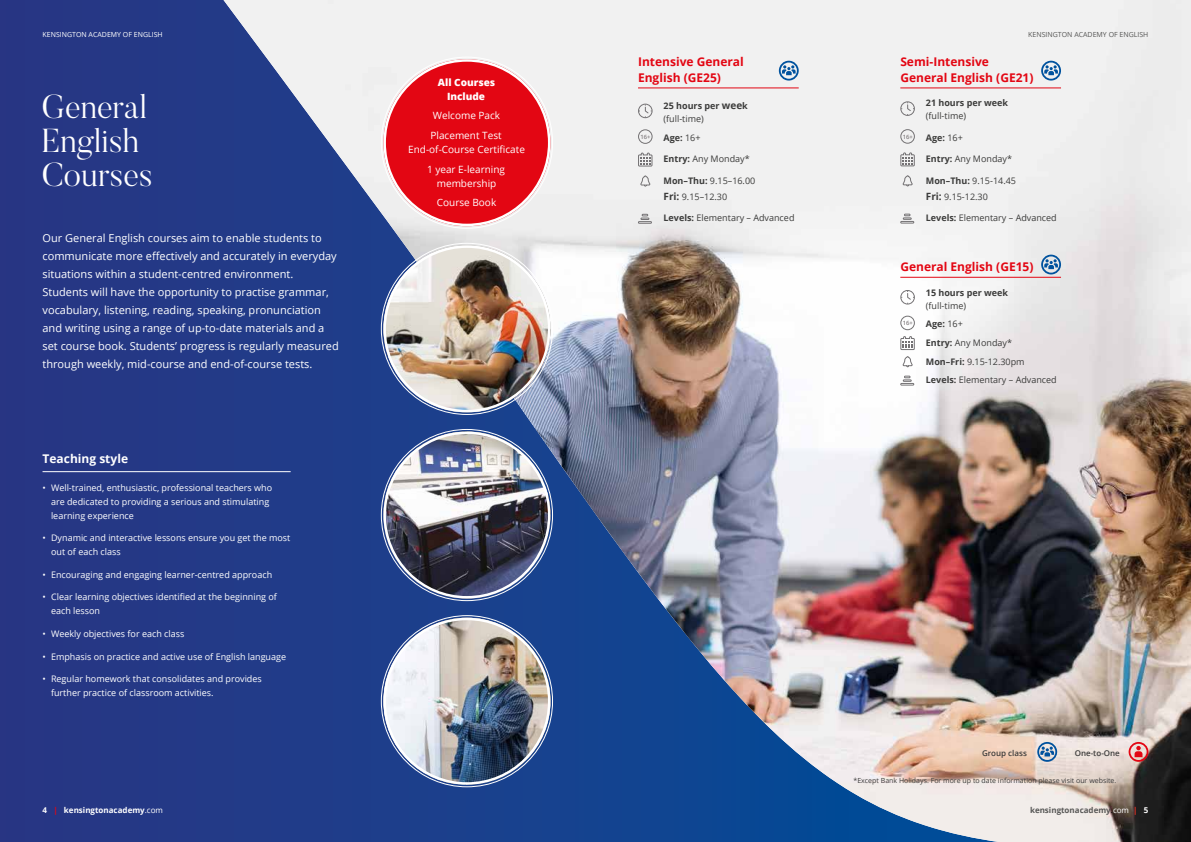
<style>
.page{position:relative;width:1191px;height:842px;background:#253885}
.page>*{position:absolute;margin:0;border:0;box-sizing:border-box;transform-origin:0 0}
.t1{font:300 33px/34px "Butler";color:#fff}
.t2{font:700 12px/16px "Open Sans";color:#e30613}
.t3{font:700 12px "Open Sans";color:#fff}
.t4{font:11px/18px "Open Sans";color:#fff}
.t5{font:10px/19.7px "Open Sans";color:#fff}
.t6{font:800 10px/14px "Open Sans";color:#fff;text-align:center}
.t7{font:9px/14px "Open Sans";color:#fff}
.t8{font:9px/18.7px "Open Sans";color:#3c3c3b}
.t9{font:700 9px/13px "Open Sans";color:#3c3c3b}
.t10{font:700 8px "Open Sans";color:#fff}
.t11{font:700 8px "Open Sans";color:#575756}
.t12{font:600 8px "Open Sans";color:#3c3c3b}
.t13{font:7px "Open Sans";color:#3c3c3b}
.t14{font:7px "Open Sans";color:#fff}
.t15{font:7px "Open Sans";color:#575756}
.t16{font:600 5.9px "Open Sans";color:#827d7f}
.s1{font-size:10px}
.s2{font-weight:400}
.s3{font-weight:700}
.s4{font-weight:700;font-size:10px}
.s5{color:#e30613}
.s6{font-weight:400;color:#000}
.s7{font-weight:400;color:#fff}
.s8{color:#e63323}
.s9{color:#fff}
</style>
<div class="page">
<img style="left:223px;top:0;width:968px;height:842px">
<hr style="left:43px;top:471px;width:248px;height:1px;background:#fff">
<hr style="left:638px;top:88px;width:160px;height:1px;background:#e30613">
<div style="left:638px;top:104px;width:14px;height:14px;border:1px solid #747274;border-radius:50%"></div>
<svg style="left:639px;top:104px;width:13px;height:13px"></svg>
<div style="left:638px;top:129px;width:14px;height:15px;border:1px solid #747274;border-radius:50%"></div>
<svg style="left:637px;top:152px;width:16px;height:15px"></svg>
<svg style="left:639px;top:175px;width:12px;height:12px"></svg>
<svg style="left:640px;top:214px;width:9px;height:6px"></svg>
<div style="left:638px;top:221px;width:14px;height:3px;border:1px solid #747274"></div>
<img style="left:383px;top:431px;width:167px;height:167px;border-radius:83px">
<img style="left:383px;top:618px;width:167px;height:167px;border-radius:83px">
<img style="left:383px;top:245px;width:167px;height:167px">
<div style="left:383px;top:59px;width:167px;height:167px;background:#e30613;border-radius:50%"></div>
<svg style="left:1128px;top:742px;width:20px;height:20px"></svg>
<svg style="left:1037px;top:742px;width:20px;height:20px"></svg>
<svg style="left:779px;top:61px;width:19px;height:20px"></svg>
<hr style="left:900px;top:277px;width:161px;height:1px;background:#e30613">
<div style="left:900px;top:290px;width:15px;height:15px;border:1px solid #747274;border-radius:50%"></div>
<svg style="left:901px;top:291px;width:13px;height:13px"></svg>
<div style="left:900px;top:316px;width:15px;height:14px;border:1px solid #747274;border-radius:50%"></div>
<svg style="left:899px;top:336px;width:16px;height:32px"></svg>
<svg style="left:900px;top:376px;width:14px;height:9px"></svg>
<svg style="left:1041px;top:255px;width:20px;height:19px"></svg>
<hr style="left:900px;top:88px;width:161px;height:1px;background:#e30613">
<div style="left:900px;top:101px;width:15px;height:15px;border:1px solid #747274;border-radius:50%"></div>
<svg style="left:901px;top:102px;width:13px;height:13px"></svg>
<div style="left:900px;top:129px;width:15px;height:15px;border:1px solid #747274;border-radius:50%"></div>
<svg style="left:899px;top:152px;width:16px;height:15px"></svg>
<svg style="left:901px;top:175px;width:12px;height:12px"></svg>
<svg style="left:900px;top:214px;width:14px;height:9px"></svg>
<svg style="left:1041px;top:61px;width:20px;height:20px"></svg>
<p class="t14" style="left:43px;top:29px;width:122px">KENSINGTON ACADEMY OF ENGLISH</p>
<p class="t15" style="left:1028px;top:29px;width:122px">KENSINGTON ACADEMY OF ENGLISH</p>
<h1 class="t1" style="left:42px;top:89px;width:113px">General<br>English<br>Courses</h1>
<p class="t4" style="left:43px;top:229px;width:298px">Our General English courses aim to enable students to communicate more effectively and accurately in everyday situations within a student-centred environment.<br>Students will have the opportunity to practise grammar, vocabulary, listening, reading, speaking, pronunciation and writing using a range of up-to-date materials and a set course book. Students’ progress is regularly measured through weekly, mid-course and end-of-course tests.</p>
<h2 class="t3" style="left:43px;top:450px;width:87px">Teaching style</h2>
<p class="t7" style="left:51px;top:480px;width:223px;text-indent:-9px">• Well-trained, enthusiastic, professional teachers who are dedicated to providing a serious and stimulating learning experience</p>
<p class="t7" style="left:51px;top:531px;width:241px;text-indent:-9px">• Dynamic and interactive lessons ensure you get the most out of each class</p>
<p class="t7" style="left:43px;top:567px;width:231px">• Encouraging and engaging learner-centred approach</p>
<p class="t7" style="left:51px;top:590px;width:227px;text-indent:-9px">• Clear learning objectives identified at the beginning of each lesson</p>
<p class="t7" style="left:43px;top:626px;width:143px">• Weekly objectives for each class</p>
<p class="t7" style="left:43px;top:649px;width:245px">• Emphasis on practice and active use of English language</p>
<p class="t7" style="left:51px;top:671px;width:212px;text-indent:-9px">• Regular homework that consolidates and provides further practice of classroom activities.</p>
<p class="t6" style="left:438px;top:74px;width:59px">All Courses<br>Include</p>
<p class="t5" style="left:430px;top:106px;width:73px">Welcome Pack<br>Placement Test</p>
<p class="t5" style="left:408px;top:139px;width:118px;text-align:center">End-of-Course Certificate<br>1 year E-learning</p>
<p class="t5" style="left:437px;top:173px;width:61px">membership<br>Course Book</p>
<h2 class="t2" style="left:638px;top:53px;width:107px">Intensive General<br>English (GE25)</h2>
<p class="t9" style="left:663px;top:99px;width:86px">25 hours per <span class="s1">wee</span>k <span class="s2">(full-time)</span></p>
<p class="t16" style="left:640px;top:133px;width:11px">16+</p>
<p class="t9" style="left:663px;top:131px;width:38px">Age: <span class="s2">16+</span></p>
<p class="t8" style="left:663px;top:150px;width:88px"><span class="s3">Entry:</span> Any Monday*</p>
<p class="t8" style="left:663px;top:172px;width:93px;line-height:16px"><span class="s3">Mon–Thu:</span> 9.15–16.00<br><span class="s4">Fri:</span> 9.15–12.30</p>
<p class="t8" style="left:663px;top:209px;width:132px"><span class="s3">Levels:</span> Elementary – Advanced</p>
<h2 class="t2" style="left:900px;top:53px;width:135px">Semi-Intensive<br>General English (GE21)</h2>
<p class="t9" style="left:926px;top:96px;width:84px">21 hours per week</p>
<p class="t8" style="left:926px;top:106px;width:42px">(full-time)</p>
<p class="t16" style="left:903px;top:133px;width:11px">16+</p>
<p class="t9" style="left:926px;top:131px;width:38px">Age: <span class="s2">16+</span></p>
<p class="t8" style="left:926px;top:149px;width:88px"><span class="s3">Entry:</span> Any Monday*</p>
<p class="t8" style="left:926px;top:172px;width:92px;line-height:16px"><span class="s3">Mon–Thu:</span> 9.15-14.45<br><span class="s4">Fri:</span> 9.15-12.30</p>
<p class="t8" style="left:926px;top:208px;width:132px"><span class="s3">Levels:</span> Elementary – Advanced</p>
<h2 class="t2" style="left:900px;top:259px;width:135px">General English (GE15)</h2>
<p class="t9" style="left:926px;top:286px;width:84px">15 hours per week</p>
<p class="t8" style="left:926px;top:296px;width:42px">(full-time)</p>
<p class="t16" style="left:903px;top:319px;width:11px">16+</p>
<p class="t8" style="left:926px;top:314px;width:132px"><span class="s3">Age:</span> 16+<br><span class="s3">Entry:</span> Any Monday*<br><span class="s3">Mon–Fri:</span> 9.15-12.30pm<br><span class="s3">Levels:</span> Elementary – Advanced</p>
<p class="t12" style="left:982px;top:747px;width:46px">Group class</p>
<p class="t12" style="left:1074px;top:747px;width:47px">One-to-One</p>
<p class="t13" style="left:853px;top:776px;width:264px">*Except Bank Holidays. For more up to date information please visit our website.</p>
<p class="t10" style="left:43px;top:804px;width:122px">4 <span class="s5">|</span> kensingtonacademy<span class="s2">.com</span></p>
<p class="t11" style="left:1030px;top:804px;width:120px">kensingtonacademy<span class="s6">.</span><span class="s7">com</span> <span class="s8">|</span> <span class="s9">5</span></p>
</div>
